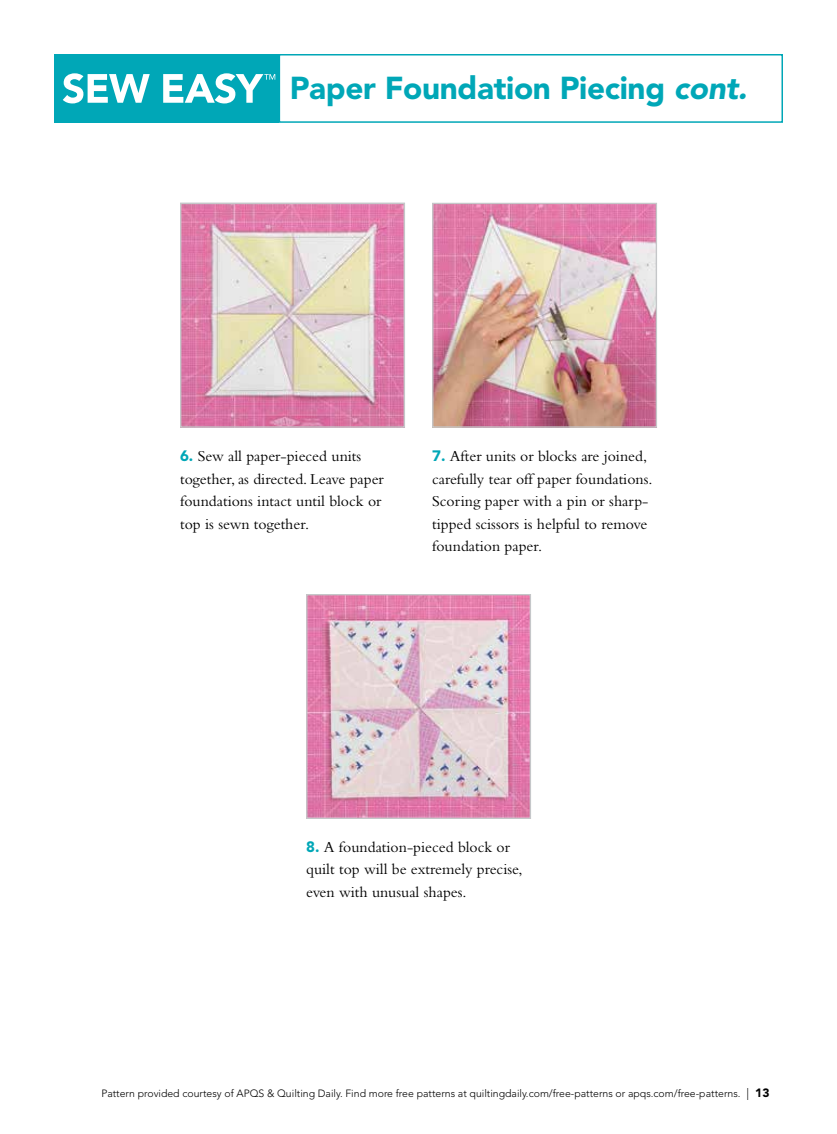
<style>
.page{position:relative;width:837px;height:1134px;background:#fff}
.page>*{position:absolute;margin:0;border:0;box-sizing:border-box;transform-origin:0 0}
.t1{font:900 31.5px "Avenir LT Std";letter-spacing:-.01em;color:#00a7b7}
.t2{font:15.75px/22.5px "Bembo Std";color:#000}
.t3{font:300 10.5px "Avenir LT Std";color:#000}
.s1{font-style:italic}
.s2{font-family:"Avenir LT Std";font-weight:900;font-size:15px;color:#00a7b7}
.s3{font-size:12px}
.s4{font-weight:900;font-size:12px}
</style>
<div class="page">
<img style="left:182px;top:205px;width:221px;height:221px">
<div style="left:180px;top:203px;width:225px;height:225px;border:1px solid #c5c7c9"></div>
<img style="left:434px;top:205px;width:221px;height:221px">
<div style="left:432px;top:203px;width:225px;height:225px;border:1px solid #c5c7c9"></div>
<img style="left:308px;top:596px;width:221px;height:221px">
<div style="left:306px;top:594px;width:225px;height:225px;border:1px solid #c5c7c9"></div>
<div style="left:54px;top:54px;width:225px;height:69px;background:#00a7b7"></div>
<div style="left:279px;top:54px;width:504px;height:69px;border:2px solid #00a7b7"></div>
<svg style="left:63px;top:73px;width:212px;height:30px"></svg>
<h1 class="t1" style="left:290px;top:69px;width:459px">Paper Foundation Piecing <span class="s1">cont.</span></h1>
<p class="t2" style="left:180px;top:445px;width:205px"><span class="s2">6.</span> Sew all paper-pieced units together, as directed. Leave paper foundations intact until block or top is sewn together.</p>
<p class="t2" style="left:432px;top:445px;width:222px"><span class="s2">7.</span> After units or blocks are joined, carefully tear off paper foundations.<br>Scoring paper with a pin or sharp&shy;tipped scissors is helpful to remove foundation paper.</p>
<p class="t2" style="left:306px;top:835px;width:218px"><span class="s2">8.</span> A foundation-pieced block or quilt top will be extremely precise, even with unusual shapes.</p>
<p class="t3" style="left:101px;top:1087px;width:670px">Pattern provided courtesy of APQS &amp; Quilting Daily. Find more free patterns at quiltingdaily.com/free-patterns or apqs.com/free-patterns. <span class="s3">|</span> <span class="s4">13</span></p>
</div>
